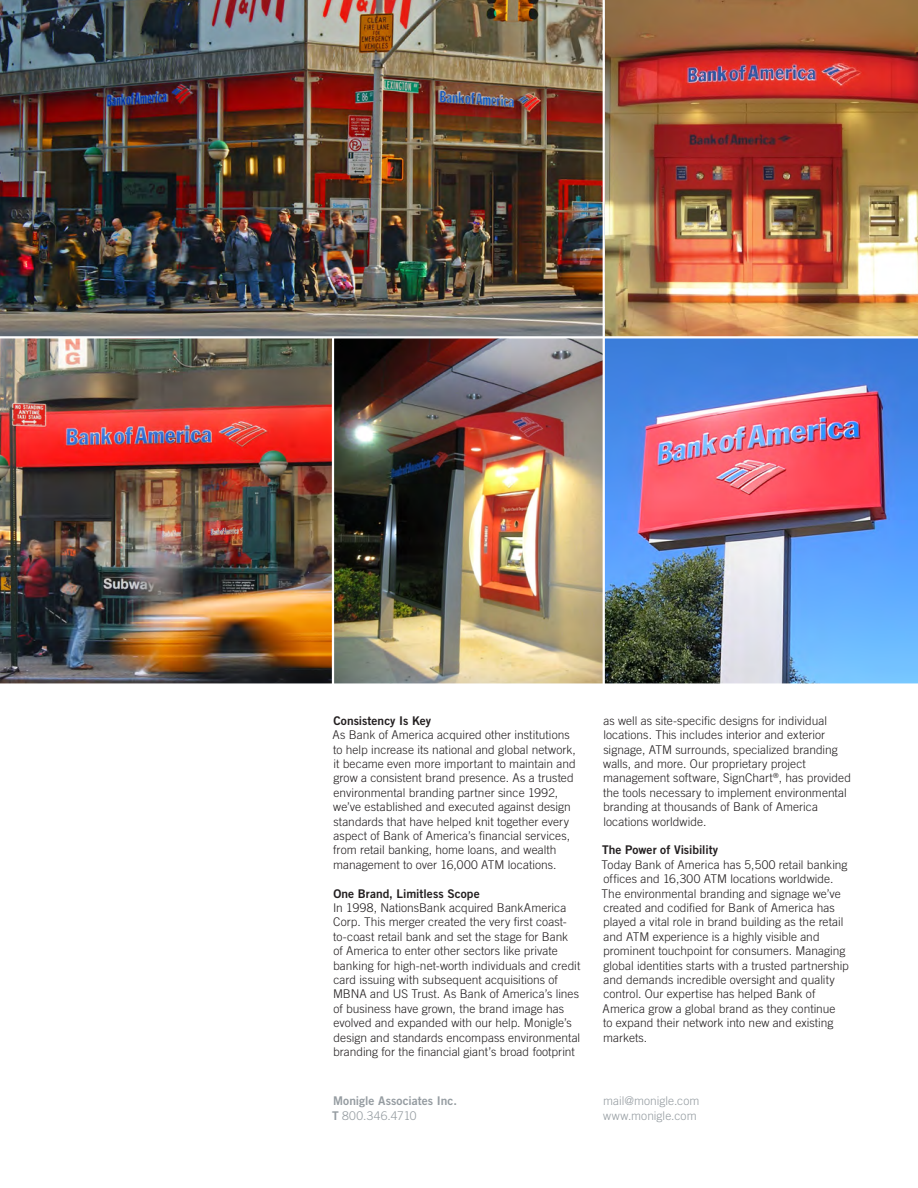
<style>
.page{position:relative;width:918px;height:1188px;background:#fff}
.page>*{position:absolute;margin:0;border:0;box-sizing:border-box;transform-origin:0 0}
.t1{font:300 12px/14.4px "Trade Gothic LT Std";color:#231f20}
.t2{font:12px "Trade Gothic LT Std Bd 2";color:#231f20}
.t3{font:300 12px/14.4px "Trade Gothic LT Std";letter-spacing:.005em;color:#959ca1}
.t4{font:12px "Trade Gothic LT Std Bd 2";letter-spacing:.005em;color:#959ca1}
.t5{font:300 12px "Trade Gothic LT Std";letter-spacing:.03em;color:#959ca1}
.s1{font-family:"Trade Gothic LT Std Bd 2";font-weight:400}
</style>
<div class="page">
<img style="left:0;top:0;width:918px;height:683px">
<hr style="left:603px;top:0;width:2px;height:702px;background:#fff">
<hr style="left:0;top:336px;width:918px;height:2px;background:#fff">
<hr style="left:332px;top:337px;width:2px;height:365px;background:#fff">
<p class="t2" style="left:333px;top:713px;width:99px">Consistency Is Key</p>
<p class="t1" style="left:333px;top:728px;width:245px">As Bank of America acquired other institutions to help increase its national and global network, it became even more important to maintain and grow a consistent brand presence. As a trusted environmental branding partner since 1992, we’ve established and executed against design standards that have helped knit together every aspect of Bank of America’s financial services, from retail banking, home loans, and wealth management to over 16,000 ATM locations.</p>
<p class="t2" style="left:333px;top:886px;width:148px">One Brand, Limitless Scope</p>
<p class="t1" style="left:333px;top:900px;width:249px">In 1998, NationsBank acquired BankAmerica Corp. This merger created the very first coast&shy;to-coast retail bank and set the stage for Bank of America to enter other sectors like private banking for high-net-worth individuals and credit card issuing with subsequent acquisitions of MBNA and US Trust. As Bank of America’s lines of business have grown, the brand image has evolved and expanded with our help. Monigle’s design and standards encompass environmental branding for the financial giant’s broad footprint</p>
<p class="t4" style="left:333px;top:1093px;width:125px">Monigle Associates Inc.</p>
<p class="t5" style="left:332px;top:1108px;width:86px"><span class="s1">T</span> 800.346.4710</p>
<p class="t1" style="left:603px;top:713px;width:249px">as well as site-specific designs for individual locations. This includes interior and exterior signage, ATM surrounds, specialized branding walls, and more. Our proprietary project management software, SignChart<sup>®</sup>, has provided the tools necessary to implement environmental branding at thousands of Bank of America locations worldwide.</p>
<p class="t2" style="left:602px;top:843px;width:118px">The Power of Visibility</p>
<p class="t1" style="left:602px;top:857px;width:249px">Today Bank of America has 5,500 retail banking offices and 16,300 ATM locations worldwide.<br>The environmental branding and signage we’ve created and codified for Bank of America has played a vital role in brand building as the retail and ATM experience is a highly visible and prominent touchpoint for consumers. Managing global identities starts with a trusted partnership and demands incredible oversight and quality control. Our expertise has helped Bank of America grow a global brand as they continue<br>to expand their network into new and existing markets.</p>
<p class="t3" style="left:603px;top:1094px;width:98px">mail@monigle.com www.monigle.com</p>
</div>
